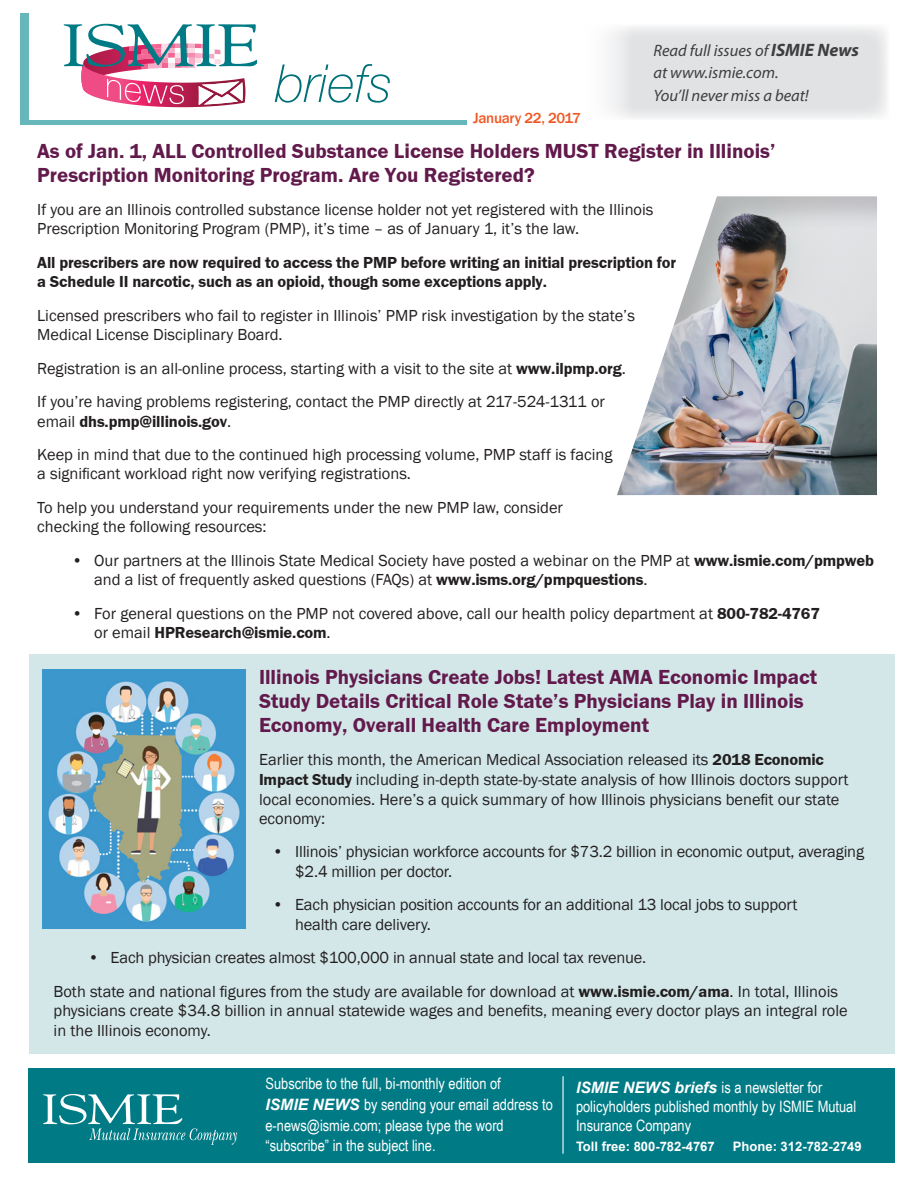
<style>
.page{position:relative;width:918px;height:1188px;background:#fff}
.page>*{position:absolute;margin:0;border:0;box-sizing:border-box;transform-origin:0 0}
.t1{font:20.85px/23.9px "Franklin Gothic URW Dem";color:#62194b}
.t2{font:16.5px/19.8px "Franklin Gothic";color:#231f20}
.t3{font:16.5px/19.8px "Franklin Gothic URW Dem";letter-spacing:-.01em;color:#231f20}
.t4{font:italic 16.5px "Myriad Pro";color:#3e3e3f}
.t5{font:15.75px/18.9px "Arial Narrow";color:#fff}
.t6{font:500 15px "Franklin Gothic";letter-spacing:-.02em;color:#f15622}
.t7{font:700 13.05px "Arial";color:#fff}
.s1{font-weight:700;font-size:18px}
.s2{font-family:"Franklin Gothic URW Dem"}
.s3{font-family:"Arial";font-weight:700;font-style:italic}
</style>
<div class="page">
<div style="left:29px;top:654px;width:865px;height:400px;background:#d3e7e9"></div>
<div style="left:21px;top:14px;width:8px;height:111px;background:#67b6b9"></div>
<div style="left:27px;top:120px;width:440px;height:5px;background:#67b6b9"></div>
<svg style="left:275px;top:64px;width:115px;height:39px"></svg>
<svg style="left:64px;top:24px;width:192px;height:83px"></svg>
<svg style="left:610px;top:27px;width:277px;height:91px;background:#e4e4e6"></svg>
<div style="left:28px;top:1069px;width:866px;height:94px;background:#007b85"></div>
<hr style="left:562px;top:1076px;width:2px;height:78px;background:#fff">
<svg style="left:43px;top:1094px;width:194px;height:51px"></svg>
<div style="left:614px;top:192px;width:264px;height:305px;background:#231f20;opacity:.19"></div>
<img style="left:42px;top:669px;width:204px;height:260px">
<p class="t6" style="left:473px;top:109px;width:109px">January 22, 2017</p>
<p class="t4" style="left:653px;top:40px;width:207px">Read full issues of <span class="s1">ISMIE News</span></p>
<p class="t4" style="left:653px;top:62px;width:127px">at www.ismie.com.</p>
<p class="t4" style="left:653px;top:85px;width:157px">You’ll never miss a beat!</p>
<p class="t1" style="left:37px;top:138px;width:740px">As of Jan. 1, ALL Controlled Substance License Holders MUST Register in Illinois’<br>Prescription Monitoring Program. Are You Registered?</p>
<p class="t2" style="left:37px;top:200px;width:618px">If you are an Illinois controlled substance license holder not yet registered with the Illinois<br>Prescription Monitoring Program (PMP), it’s time – as of January 1, it’s the law.</p>
<p class="t3" style="left:37px;top:252px;width:640px">All prescribers are now required to access the PMP before writing an initial prescription for a Schedule II narcotic, such as an opioid, though some exceptions apply.</p>
<p class="t2" style="left:37px;top:306px;width:599px">Licensed prescribers who fail to register in Illinois’ PMP risk investigation by the state’s<br>Medical License Disciplinary Board.</p>
<p class="t2" style="left:37px;top:359px;width:590px">Registration is an all-online process, starting with a visit to the site at <span class="s2">www.ilpmp.org</span>.</p>
<p class="t2" style="left:37px;top:392px;width:569px">If you’re having problems registering, contact the PMP directly at 217-524-1311 or email <span class="s2">dhs.pmp@illinois.gov</span>.</p>
<p class="t2" style="left:37px;top:445px;width:577px">Keep in mind that due to the continued high processing volume, PMP staff is facing a significant workload right now verifying registrations.</p>
<p class="t2" style="left:37px;top:498px;width:527px">To help you understand your requirements under the new PMP law, consider checking the following resources:</p>
<p class="t2" style="left:94px;top:551px;width:781px;text-indent:-22px">• Our partners at the Illinois State Medical Society have posted a webinar on the PMP at <span class="s2">www.ismie.com/pmpweb </span>and a list of frequently asked questions (FAQs) at <span class="s2">www.isms.org/pmpquestions</span>.</p>
<p class="t2" style="left:94px;top:604px;width:727px;text-indent:-22px">• For general questions on the PMP not covered above, call our health policy department at <span class="s2">800-782-4767 </span>or email <span class="s2">HPResearch@ismie.com</span>.</p>
<p class="t1" style="left:259px;top:665px;width:560px">Illinois Physicians Create Jobs! Latest AMA Economic Impact<br>Study Details Critical Role State’s Physicians Play in Illinois<br>Economy, Overall Health Care Employment</p>
<p class="t2" style="left:259px;top:750px;width:591px">Earlier this month, the American Medical Association released its <span class="s2">2018 Economic Impact Study</span> including in-depth state-by-state analysis of how Illinois doctors support local economies. Here’s a quick summary of how Illinois physicians benefit our state economy:</p>
<p class="t2" style="left:295px;top:842px;width:570px;text-indent:-23px">• Illinois’ physician workforce accounts for $73.2 billion in economic output, averaging $2.4 million per doctor.</p>
<p class="t2" style="left:295px;top:895px;width:504px;text-indent:-23px">• Each physician position accounts for an additional 13 local jobs to support health care delivery.</p>
<p class="t2" style="left:88px;top:948px;width:560px">• Each physician creates almost $100,000 in annual state and local tax revenue.</p>
<p class="t2" style="left:54px;top:982px;width:796px">Both state and national figures from the study are available for download at <span class="s2">www.ismie.com/ama</span>. In total, Illinois physicians create $34.8 billion in annual statewide wages and benefits, meaning every doctor plays an integral role in the Illinois economy.</p>
<p class="t5" style="left:266px;top:1073px;width:237px">Subscribe to the full, bi-monthly edition of</p>
<p class="t5" style="left:266px;top:1093px;width:289px;line-height:20.9px"><span class="s3">ISMIE NEWS</span> by sending your email address to e-news@ismie.com; please type the word</p>
<p class="t5" style="left:266px;top:1136px;width:172px">“subscribe” in the subject line.</p>
<p class="t5" style="left:576px;top:1078px;width:282px"><span class="s3">ISMIE NEWS briefs</span> is a newsletter for policyholders published monthly by ISMIE Mutual<br>Insurance Company</p>
<p class="t7" style="left:576px;top:1138px;width:140px">Toll free: 800-782-4767</p>
<p class="t7" style="left:733px;top:1138px;width:130px">Phone: 312-782-2749</p>
</div>
